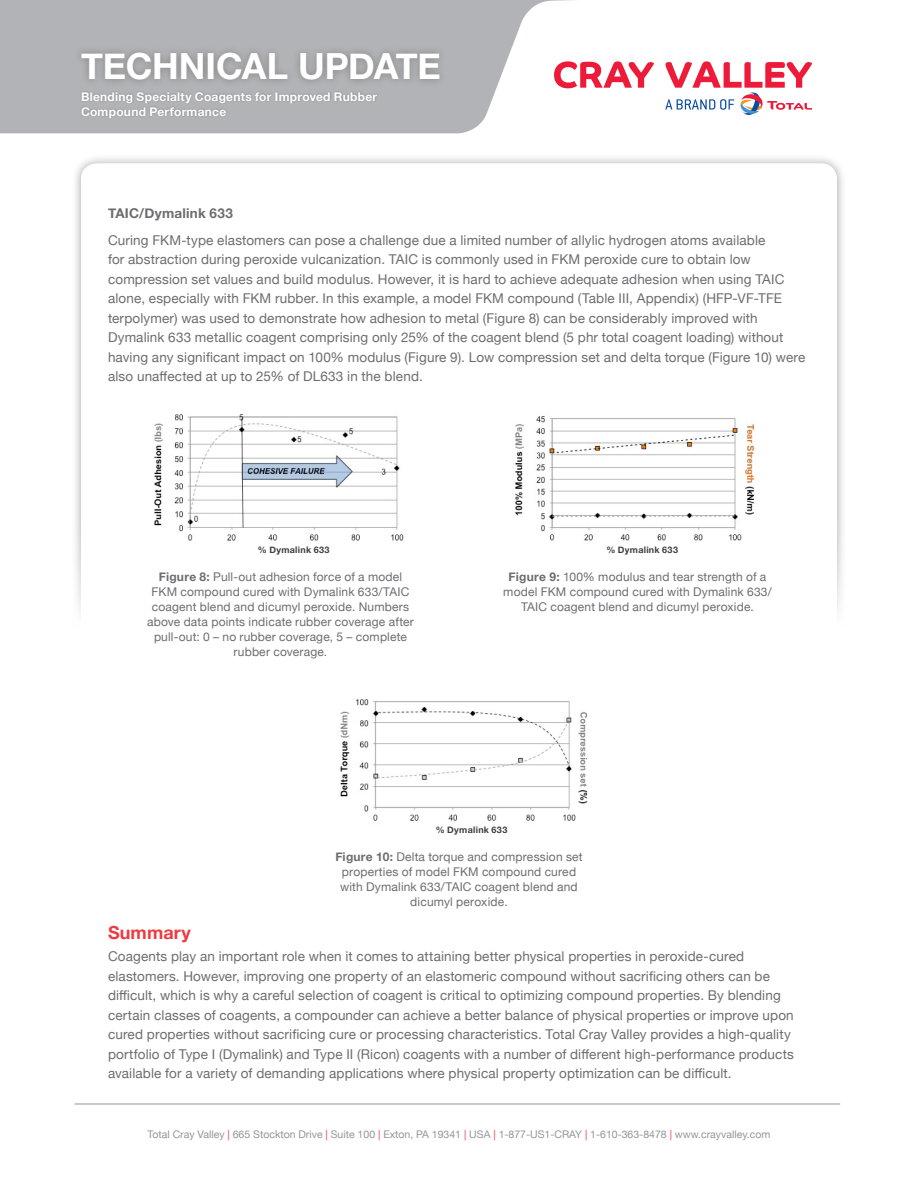
<style>
.page{position:relative;width:918px;height:1188px;background:#fff}
.page>*{position:absolute;margin:0;border:0;box-sizing:border-box;transform-origin:0 0}
.t1{font:700 36px "Helvetica Neue";letter-spacing:-.005em;color:#fff}
.t2{font:700 18px "Helvetica Neue";letter-spacing:.005em;color:#ee3a41}
.t3{font:13.5px/19.5px "Helvetica Neue";letter-spacing:.01em;color:#6c6d70}
.t4{font:700 13.5px "Helvetica Neue";letter-spacing:.02em;color:#6c6d70}
.t5{font:12px/15px "Helvetica Neue";letter-spacing:.015em;color:#6c6d70;text-align:center}
.t6{font:700 12px/14.4px "Helvetica Neue";letter-spacing:.025em;color:#fff}
.t7{font:10.5px "Helvetica Neue";color:#939598}
.t8{font:700 9px "Helvetica Neue";letter-spacing:.03em;color:#3e3e3f}
.s1{font-weight:700}
.s2{color:#ee3a41}
</style>
<div class="page">
<div style="left:80px;top:91px;width:299px;height:29px;background:#231f20;opacity:.3"></div>
<div style="left:73px;top:45px;width:374px;height:43px;background:#231f20;opacity:.3"></div>
<div style="left:71px;top:154px;width:776px;height:607px;background:#231f20;opacity:.4"></div>
<div style="left:81px;top:164px;width:756px;height:588px;background:#fff;border-radius:16px"></div>
<hr style="left:75px;top:1104px;width:765px;height:1px;background:#939598">
<svg style="left:71px;top:498px;width:776px;height:263px"></svg>
<svg style="left:554px;top:61px;width:100px;height:27px"></svg>
<svg style="left:665px;top:61px;width:147px;height:54px"></svg>
<img style="left:324px;top:688px;width:270px;height:133px">
<img style="left:144px;top:414px;width:273px;height:146px">
<img style="left:502px;top:416px;width:271px;height:150px">
<div style="left:596px;top:544px;width:93px;height:18px;background:#fff"></div>
<div style="left:247px;top:544px;width:93px;height:13px;background:#fff"></div>
<h1 class="t1" style="left:81px;top:38px;width:361px">TECHNICAL UPDATE</h1>
<p class="t6" style="left:81px;top:90px;width:298px">Blending Specialty Coagents for Improved Rubber<br>Compound Performance</p>
<p class="t4" style="left:108px;top:203px;width:126px">TAIC/Dymalink 633</p>
<p class="t3" style="left:108px;top:231px;width:699px">Curing FKM-type elastomers can pose a challenge due a limited number of allylic hydrogen atoms available<br>for abstraction during peroxide vulcanization. TAIC is commonly used in FKM peroxide cure to obtain low compression set values and build modulus. However, it is hard to achieve adequate adhesion when using TAIC alone, especially with FKM rubber. In this example, a model FKM compound (Table III, Appendix) (HFP-VF-TFE terpolymer) was used to demonstrate how adhesion to metal (Figure 8) can be considerably improved with Dymalink 633 metallic coagent comprising only 25% of the coagent blend (5 phr total coagent loading) without having any significant impact on 100% modulus (Figure 9). Low compression set and delta torque (Figure 10) were also unaffected at up to 25% of DL633 in the blend.</p>
<p class="t8" style="left:258px;top:543px;width:73px">% Dymalink 633</p>
<p class="t8" style="left:606px;top:543px;width:73px">% Dymalink 633</p>
<p class="t5" style="left:147px;top:570px;width:268px"><span class="s1">Figure 8:</span> Pull-out adhesion force of a model FKM compound cured with Dymalink 633/TAIC coagent blend and dicumyl peroxide. Numbers above data points indicate rubber coverage after pull-out: 0 – no rubber coverage, 5 – complete rubber coverage.</p>
<p class="t5" style="left:503px;top:570px;width:270px"><span class="s1">Figure 9:</span> 100% modulus and tear strength of a model FKM compound cured with Dymalink 633/<br>TAIC coagent blend and dicumyl peroxide.</p>
<p class="t8" style="left:436px;top:822px;width:73px">% Dymalink 633</p>
<p class="t5" style="left:335px;top:849px;width:249px"><span class="s1">Figure 10:</span> Delta torque and compression set properties of model FKM compound cured with Dymalink 633/TAIC coagent blend and dicumyl peroxide.</p>
<p class="t2" style="left:108px;top:918px;width:84px">Summary</p>
<p class="t3" style="left:108px;top:948px;width:687px">Coagents play an important role when it comes to attaining better physical properties in peroxide-cured elastomers. However, improving one property of an elastomeric compound without sacrificing others can be difficult, which is why a careful selection of coagent is critical to optimizing compound properties. By blending certain classes of coagents, a compounder can achieve a better balance of physical properties or improve upon cured properties without sacrificing cure or processing characteristics. Total Cray Valley provides a high-quality portfolio of Type I (Dymalink) and Type II (Ricon) coagents with a number of different high-performance products available for a variety of demanding applications where physical property optimization can be difficult.</p>
<p class="t7" style="left:148px;top:1126px;width:624px">Total Cray Valley <span class="s2">|</span> 665 Stockton Drive <span class="s2">|</span> Suite 100 <span class="s2">|</span> Exton, PA 19341 <span class="s2">|</span> USA <span class="s2">|</span> 1-877-US1-CRAY <span class="s2">|</span> 1-610-363-8478 <span class="s2">|</span> www.crayvalley.com</p>
</div>
